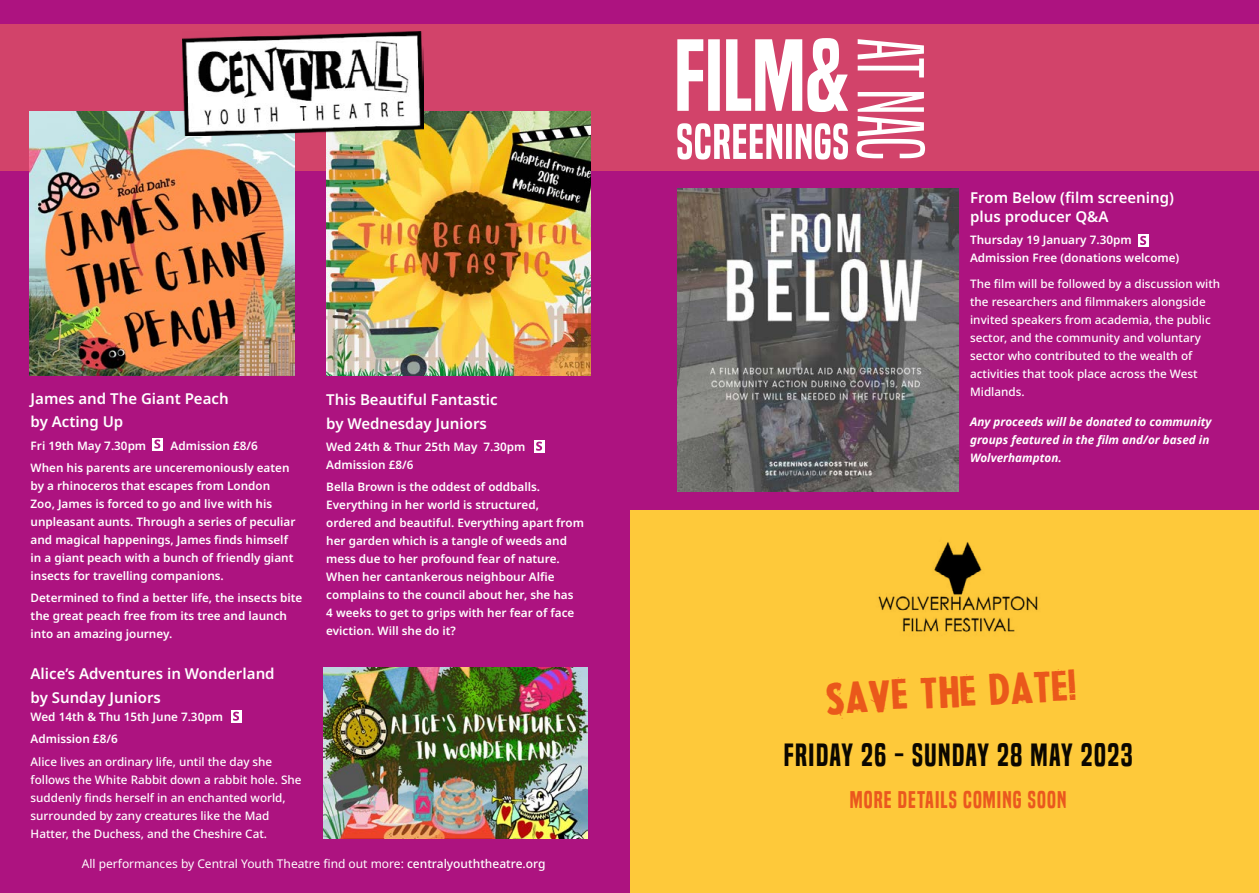
<style>
.page{position:relative;width:1259px;height:893px;background:#fff}
.page>*{position:absolute;margin:0;border:0;box-sizing:border-box;transform-origin:0 0}
.t1{font:36px "La Presse";color:#ea581b}
.t2{font:30px "Built Titling Sb";letter-spacing:.05em;color:#0b0700}
.t3{font:22.5px "Built Titling Sb";letter-spacing:.05em;color:#ea581e}
.t4{font:600 15px/23.7px "Noto Sans";color:#fff}
.t5{font:12px "Noto Sans";color:#fff}
.t6{font:600 11.7px/18px "Noto Sans";color:#fff}
.t7{font:500 11.7px/18px "Noto Sans";color:#fff}
.t8{font:italic 700 11.7px/18px "Noto Sans";color:#fff}
.s1{font-weight:500}
</style>
<div class="page">
<div style="left:0;top:0;width:639px;height:893px;background:#ad1380"></div>
<div style="left:0;top:25px;width:630px;height:146px;background:#d2436a"></div>
<img style="left:326px;top:111px;width:265px;height:265px">
<img style="left:30px;top:111px;width:264px;height:265px">
<img style="left:182px;top:31px;width:241px;height:104px">
<img style="left:323px;top:667px;width:265px;height:172px">
<svg style="left:534px;top:440px;width:10px;height:12px"></svg>
<svg style="left:536px;top:442px;width:6px;height:9px"></svg>
<div style="left:152px;top:438px;width:11px;height:12px;background:#fff"></div>
<svg style="left:154px;top:439px;width:6px;height:10px"></svg>
<div style="left:231px;top:710px;width:10px;height:12px;background:#fff"></div>
<svg style="left:233px;top:712px;width:6px;height:9px"></svg>
<div style="left:630px;top:0;width:629px;height:537px;background:#ad1380"></div>
<div style="left:612px;top:24px;width:647px;height:147px;background:#d2436a"></div>
<div style="left:630px;top:511px;width:629px;height:382px;background:#fec93a"></div>
<div style="left:1137px;top:234px;width:11px;height:13px;background:#fff"></div>
<svg style="left:1140px;top:236px;width:6px;height:9px"></svg>
<img style="left:677px;top:189px;width:281px;height:302px">
<svg style="left:677px;top:38px;width:171px;height:74px"></svg>
<svg style="left:677px;top:123px;width:171px;height:37px"></svg>
<svg style="left:857px;top:39px;width:67px;height:38px"></svg>
<svg style="left:856px;top:92px;width:69px;height:66px"></svg>
<img style="left:878px;top:542px;width:160px;height:90px">
<p class="t4" style="left:31px;top:387px;width:200px">James and The Giant Peach by Acting Up</p>
<p class="t6" style="left:31px;top:437px;width:117px">Fri 19th May 7.30pm</p>
<p class="t4" style="left:326px;top:388px;width:173px">This Beautiful Fantastic by Wednesday Juniors</p>
<p class="t6" style="left:326px;top:438px;width:201px">Wed 24th &amp; Thur 25th May 7.30pm<br>Admission £8/6</p>
<p class="t6" style="left:326px;top:478px;width:259px">Bella Brown is the oddest of oddballs.<br>Everything in her world is structured, ordered and beautiful. Everything apart from her garden which is a tangle of weeds and mess due to her profound fear of nature.<br>When her cantankerous neighbour Alfie complains to the council about her, she has<br>4 weeks to get to grips with her fear of face eviction. Will she do it?</p>
<p class="t6" style="left:31px;top:435px;width:260px;line-height:22.2px;text-indent:140px">Admission £8/6<br>When his parents are unceremoniously eaten</p>
<p class="t6" style="left:31px;top:477px;width:266px">by a rhinoceros that escapes from London Zoo, James is forced to go and live with his unpleasant aunts. Through a series of peculiar and magical happenings, James finds himself in a giant peach with a bunch of friendly giant insects for travelling companions.</p>
<p class="t6" style="left:31px;top:589px;width:273px">Determined to find a better life, the insects bite the great peach free from its tree and launch into an amazing journey.</p>
<p class="t4" style="left:31px;top:662px;width:246px">Alice’s Adventures in Wonderland by Sunday Juniors</p>
<p class="t6" style="left:31px;top:706px;width:194px;line-height:22.2px">Wed 14th &amp; Thu 15th June 7.30pm<br>Admission £8/6</p>
<p class="t7" style="left:31px;top:753px;width:272px">Alice lives an ordinary life, until the day she follows the White Rabbit down a rabbit hole. She suddenly finds herself in an enchanted world, surrounded by zany creatures like the Mad Hatter, the Duchess, and the Cheshire Cat.</p>
<p class="t5" style="left:82px;top:855px;width:465px">All performances by Central Youth Theatre find out more: <span class="s1">centralyouththeatre.org</span></p>
<p class="t4" style="left:970px;top:188px;width:205px;line-height:19.5px">From Below (film screening) plus producer Q&amp;A</p>
<p class="t6" style="left:970px;top:232px;width:211px">Thursday 19 January 7.30pm<br>Admission Free (donations welcome)</p>
<p class="t7" style="left:970px;top:275px;width:252px">The film will be followed by a discussion with the researchers and filmmakers alongside invited speakers from academia, the public sector, and the community and voluntary sector who contributed to the wealth of activities that took place across the West Midlands.</p>
<p class="t8" style="left:970px;top:413px;width:243px">Any proceeds will be donated to community groups featured in the film and/or based in<br>Wolverhampton.</p>
<h1 class="t1" style="left:824px;top:676px;width:252px;rotate:-3deg">SAVE THE DATE!</h1>
<h2 class="t2" style="left:783px;top:737px;width:350px">FRIDAY 26 - SUNDAY 28 MAY 2023</h2>
<h3 class="t3" style="left:849px;top:786px;width:218px">MORE DETAILS COMING SOON</h3>
</div>
